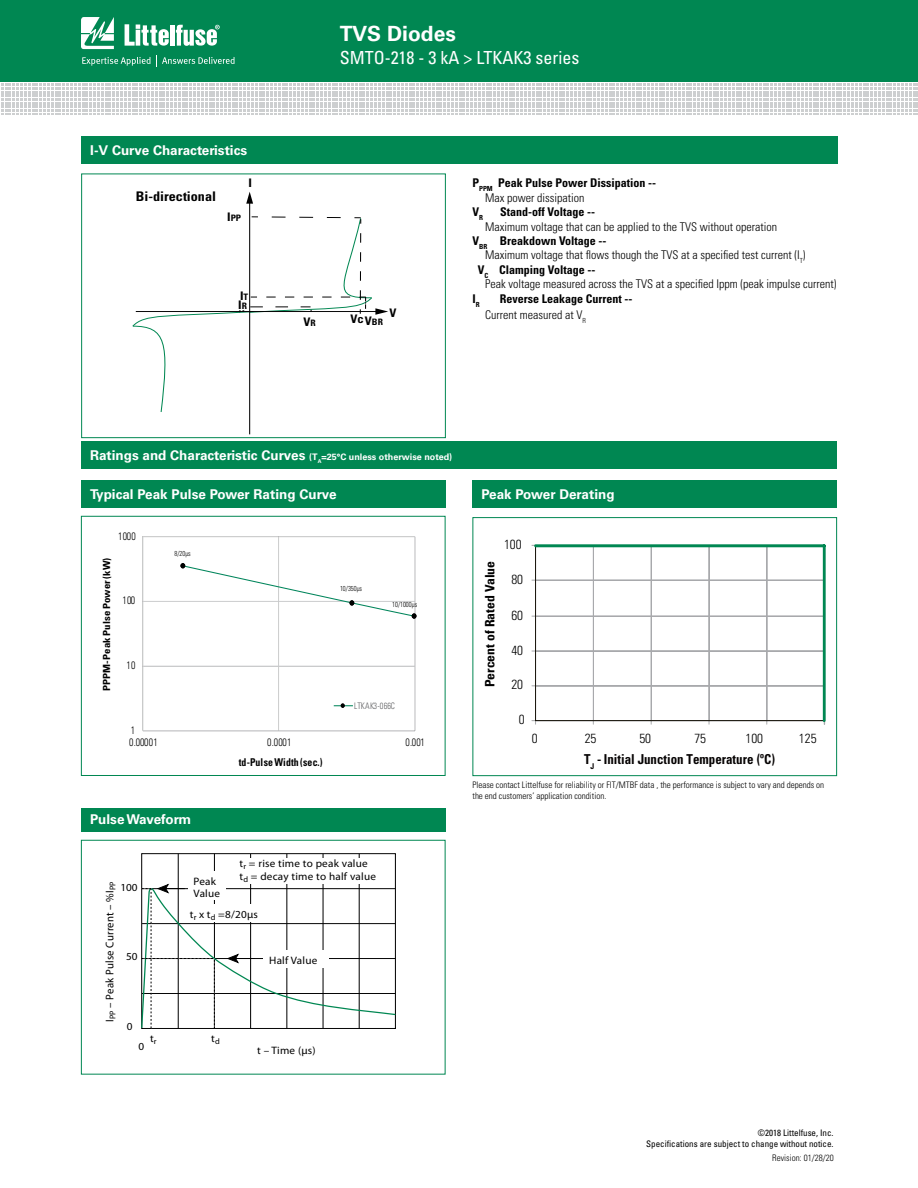
<style>
.page{position:relative;width:918px;height:1188px;background:#fff}
.page>*{position:absolute;margin:0;border:0;box-sizing:border-box;transform-origin:0 0}
.t1{font:700 21px "Univers LT Std";color:#fff}
.t2{font:condensed 18px "Univers LT Std";color:#fff}
.t3{font:700 condensed 13.65px "Univers LT Std";color:#060303;scale:.95 1}
.t4{font:700 13.5px "Univers LT Std";color:#fff}
.t5{font:300 condensed 13.2px "Univers LT Std";letter-spacing:-.005em;color:#000}
.t6{font:700 condensed 13.2px "Univers LT Std";color:#000;scale:1.07 1}
.t7{font:700 condensed 12.9px "Univers LT Std";color:#000;scale:1.06 1}
.t8{font:300 condensed 12px/14.4px "Univers LT Std";color:#000}
.t9{font:700 condensed 12px/16.5px "Univers LT Std";color:#000}
.t10{font:700 condensed 11.85px "Univers LT Std";color:#000;scale:1.07 1}
.t11{font:11.1px "Helvetica";letter-spacing:.02em;color:#000}
.t12{font:10.8px/12.9px "Helvetica";letter-spacing:.02em;color:#000;scale:1.04 1}
.t13{font:300 condensed 10.8px "Univers LT Std";letter-spacing:.03em;color:#000;scale:.91 1}
.t14{font:700 condensed 10.8px "Univers LT Std";letter-spacing:.01em;color:#000;scale:.91 1}
.t15{font:700 condensed 9.75px "Univers LT Std";letter-spacing:.015em;color:#000;scale:1.1 1}
.t16{font:300 condensed 9px/10.8px "Univers LT Std";color:#000}
.t17{font:condensed 9px/10.8px "Univers LT Std";color:#000;text-align:right}
.t18{font:300 condensed 9px "Univers LT Std";letter-spacing:.025em;color:#5b5c5e;scale:.91 1}
.t19{font:700 condensed 8.85px "Univers LT Std";color:#000;scale:1.07 1}
.t20{font:300 condensed 7.2px "Univers LT Std";color:#000;scale:.91 1}
.s1{font-size:11.85px}
.s2{font-size:8.85px}
.s3{font-weight:700}
.s4{font-weight:300}
.s5{font-size:9px}
</style>
<div class="page">
<div style="left:0;top:0;width:918px;height:82px;background:#008752"></div>
<svg style="left:81px;top:17px;width:33px;height:32px"></svg>
<hr style="left:170px;top:25px;width:4px;height:21px;background:#fff">
<svg style="left:176px;top:25px;width:44px;height:21px"></svg>
<svg style="left:125px;top:24px;width:44px;height:22px"></svg>
<svg style="left:82px;top:55px;width:153px;height:11px"></svg>
<svg style="left:1px;top:84px;width:917px;height:30px"></svg>
<div style="left:535px;top:686px;width:290px;height:1px;border:1px solid #a8a9ac"></div>
<div style="left:535px;top:651px;width:290px;height:1px;border:1px solid #a8a9ac"></div>
<div style="left:535px;top:616px;width:290px;height:1px;border:1px solid #a8a9ac"></div>
<div style="left:535px;top:580px;width:290px;height:1px;border:1px solid #a8a9ac"></div>
<div style="left:593px;top:546px;width:1px;height:175px;border:1px solid #a8a9ac"></div>
<div style="left:651px;top:546px;width:1px;height:175px;border:1px solid #a8a9ac"></div>
<div style="left:709px;top:546px;width:1px;height:175px;border:1px solid #a8a9ac"></div>
<div style="left:767px;top:546px;width:1px;height:175px;border:1px solid #a8a9ac"></div>
<hr style="left:536px;top:720px;width:288px;height:1px;background:#141006">
<hr style="left:535px;top:546px;width:1px;height:175px;background:#141006">
<hr style="left:536px;top:544px;width:288px;height:3px;background:#008752">
<hr style="left:823px;top:546px;width:3px;height:175px;background:#008752">
<div style="left:472px;top:517px;width:365px;height:259px;border:1px solid #008752"></div>
<div style="left:472px;top:480px;width:365px;height:27px;background:#008752"></div>
<div style="left:81px;top:441px;width:756px;height:28px;background:#008752"></div>
<div style="left:81px;top:480px;width:364px;height:27px;background:#008752"></div>
<hr style="left:143px;top:536px;width:272px;height:1px;background:#d0d1d2">
<hr style="left:143px;top:601px;width:272px;height:1px;background:#d0d1d2">
<hr style="left:143px;top:666px;width:272px;height:1px;background:#d0d1d2">
<hr style="left:278px;top:537px;width:1px;height:194px;background:#d0d1d2">
<hr style="left:143px;top:537px;width:1px;height:194px;background:#d0d1d2">
<hr style="left:415px;top:537px;width:1px;height:194px;background:#b7b8ba">
<hr style="left:143px;top:731px;width:272px;height:1px;background:#b7b8ba">
<svg style="left:181px;top:563px;width:235px;height:56px"></svg>
<svg style="left:334px;top:704px;width:18px;height:4px"></svg>
<div style="left:81px;top:516px;width:365px;height:260px;border:1px solid #008752"></div>
<div style="left:81px;top:136px;width:756px;height:28px;background:#008752"></div>
<hr style="left:249px;top:201px;width:1px;height:233px;background:#000">
<svg style="left:246px;top:192px;width:7px;height:12px"></svg>
<svg style="left:132px;top:217px;width:256px;height:196px"></svg>
<div style="left:81px;top:174px;width:365px;height:264px;border:1px solid #008752"></div>
<div style="left:81px;top:808px;width:365px;height:23px;background:#008752"></div>
<hr style="left:178px;top:854px;width:1px;height:175px;background:#000">
<hr style="left:214px;top:854px;width:1px;height:175px;background:#000">
<hr style="left:250px;top:854px;width:1px;height:174px;background:#000">
<hr style="left:287px;top:854px;width:1px;height:175px;background:#000">
<hr style="left:323px;top:854px;width:1px;height:174px;background:#000">
<hr style="left:359px;top:854px;width:1px;height:175px;background:#000">
<div style="left:188px;top:872px;width:37px;height:28px;background:#fff"></div>
<svg style="left:141px;top:883px;width:255px;height:146px"></svg>
<div style="left:263px;top:950px;width:66px;height:17px;background:#fff"></div>
<div style="left:235px;top:858px;width:153px;height:26px;background:#fff"></div>
<div style="left:181px;top:905px;width:103px;height:17px;background:#fff"></div>
<h1 class="t1" style="left:340px;top:21px;width:118px">TVS Diodes</h1>
<p class="t4" style="left:90px;top:142px;width:158px">I-V Curve Characteristics</p>
<p class="t6" style="left:136px;top:188px;width:77px">Bi-directional</p>
<p class="t10" style="left:248px;top:176px;width:5px">I</p>
<p class="t19" style="left:227px;top:213px;width:15px"><span class="s1">I</span>PP</p>
<p class="t10" style="left:240px;top:288px;width:9px">I<span class="s2">T</span></p>
<p class="t10" style="left:238px;top:298px;width:10px">I<span class="s2">R</span></p>
<h2 class="t2" style="left:340px;top:47px;width:241px">SMTO-218 - 3 kA &gt; LTKAK3 series</h2>
<p class="t10" style="left:389px;top:305px;width:8px">V</p>
<p class="t10" style="left:304px;top:315px;width:13px">V<span class="s2">R</span></p>
<p class="t10" style="left:351px;top:311px;width:32px">VcV<sub>BR</sub></p>
<p class="t9" style="left:472px;top:175px;width:185px">P<sub>PPM</sub> Peak Pulse Power Dissipation --</p>
<p class="t8" style="left:485px;top:190px;width:101px">Max power dissipation</p>
<p class="t9" style="left:472px;top:204px;width:12px">V<sub>R</sub></p>
<p class="t9" style="left:500px;top:204px;width:96px">Stand-off Voltage --</p>
<p class="t8" style="left:472px;top:219px;width:306px;text-indent:13px">Maximum voltage that can be applied to the TVS without operation<br><span class="s3">V</span><sub>BR</sub> <span class="s3">Breakdown Voltage --</span></p>
<p class="t8" style="left:478px;top:248px;width:329px;text-indent:7px">Maximum voltage that flows though the TVS at a specified test current (I<sub>T</sub>)<br><span class="s3">V</span><sub>C</sub> <span class="s3">Clamping Voltage --</span></p>
<p class="t8" style="left:485px;top:277px;width:353px">Peak voltage measured across the TVS at a specified Ippm (peak impulse current)</p>
<p class="t9" style="left:473px;top:290px;width:9px">I<sub>R</sub></p>
<p class="t9" style="left:485px;top:290px;width:149px;text-indent:15px">Reverse Leakage Current --<br><span class="s4">Current measured at V</span><sub>R</sub></p>
<p class="t4" style="left:90px;top:447px;width:364px">Ratings and Characteristic Curves <span class="s5">(T</span><sub>A</sub><span class="s5">=25°C unless otherwise noted)</span></p>
<p class="t4" style="left:90px;top:486px;width:248px">Typical Peak Pulse Power Rating Curve</p>
<p class="t13" style="left:118px;top:530px;width:21px">1000</p>
<p class="t15" style="left:101px;top:691px;width:122px;rotate:-90deg">PPPM-Peak Pulse Power (kW)</p>
<p class="t13" style="left:122px;top:594px;width:16px">100</p>
<p class="t13" style="left:127px;top:659px;width:11px">10</p>
<p class="t13" style="left:131px;top:724px;width:6px">1</p>
<p class="t20" style="left:175px;top:549px;width:19px">8/20µs</p>
<p class="t20" style="left:340px;top:584px;width:26px">10/350µs</p>
<p class="t20" style="left:392px;top:601px;width:29px">10/1000µs</p>
<p class="t18" style="left:354px;top:700px;width:46px">LTKAK3-066C</p>
<p class="t13" style="left:129px;top:735px;width:33px">0.00001</p>
<p class="t13" style="left:267px;top:735px;width:28px">0.0001</p>
<p class="t13" style="left:405px;top:735px;width:23px">0.001</p>
<p class="t4" style="left:90px;top:812px;width:103px">Pulse Waveform</p>
<p class="t14" style="left:239px;top:755px;width:94px">td-Pulse Width (sec.)</p>
<p class="t11" style="left:103px;top:1022px;width:142px;rotate:-90deg">I<sub>PP</sub> – Peak Pulse Current – %I<sub>PP</sub></p>
<p class="t12" style="left:120px;top:881px;width:18px">100</p>
<p class="t12" style="left:126px;top:950px;width:13px">50</p>
<p class="t12" style="left:127px;top:1020px;width:7px">0</p>
<p class="t12" style="left:240px;top:857px;width:133px">t<sub>r</sub> = rise time to peak value t<sub>d</sub> = decay time to half value</p>
<p class="t12" style="left:190px;top:908px;width:67px">t<sub>r</sub> x t<sub>d</sub> =8/20µs</p>
<p class="t12" style="left:194px;top:874px;width:27px">Peak<br>Value</p>
<p class="t12" style="left:269px;top:953px;width:48px">Half Value</p>
<p class="t12" style="left:150px;top:1031px;width:8px">t<sub>r</sub></p>
<p class="t12" style="left:211px;top:1031px;width:10px">t<sub>d</sub></p>
<p class="t12" style="left:139px;top:1040px;width:7px">0</p>
<p class="t12" style="left:257px;top:1044px;width:58px">t – Time (µs)</p>
<p class="t4" style="left:482px;top:486px;width:135px">Peak Power Derating</p>
<p class="t7" style="left:482px;top:687px;width:121px;rotate:-90deg">Percent of Rated Value</p>
<p class="t5" style="left:504px;top:536px;width:19px">100</p>
<p class="t5" style="left:511px;top:571px;width:13px">80</p>
<p class="t5" style="left:511px;top:607px;width:13px">60</p>
<p class="t5" style="left:511px;top:642px;width:13px">40</p>
<p class="t5" style="left:511px;top:677px;width:13px">20</p>
<p class="t5" style="left:519px;top:712px;width:7px">0</p>
<p class="t5" style="left:532px;top:731px;width:7px">0</p>
<p class="t5" style="left:585px;top:731px;width:13px">25</p>
<p class="t5" style="left:640px;top:731px;width:13px">50</p>
<p class="t5" style="left:694px;top:731px;width:13px">75</p>
<p class="t5" style="left:746px;top:731px;width:19px">100</p>
<p class="t5" style="left:799px;top:731px;width:19px">125</p>
<p class="t3" style="left:584px;top:751px;width:203px">T<sub>J</sub> - Initial Junction Temperature (ºC)</p>
<p class="t16" style="left:472px;top:780px;width:353px">Please contact Littelfuse for reliability or FIT/MTBF data , the performance is subject to vary and depends on the end customers’ application condition.</p>
<p class="t17" style="left:646px;top:1127px;width:189px">©2018 Littelfuse, Inc.<br>Specifications are subject to change without notice.</p>
<p class="t16" style="left:772px;top:1152px;width:63px">Revision: 01/28/20</p>
</div>
